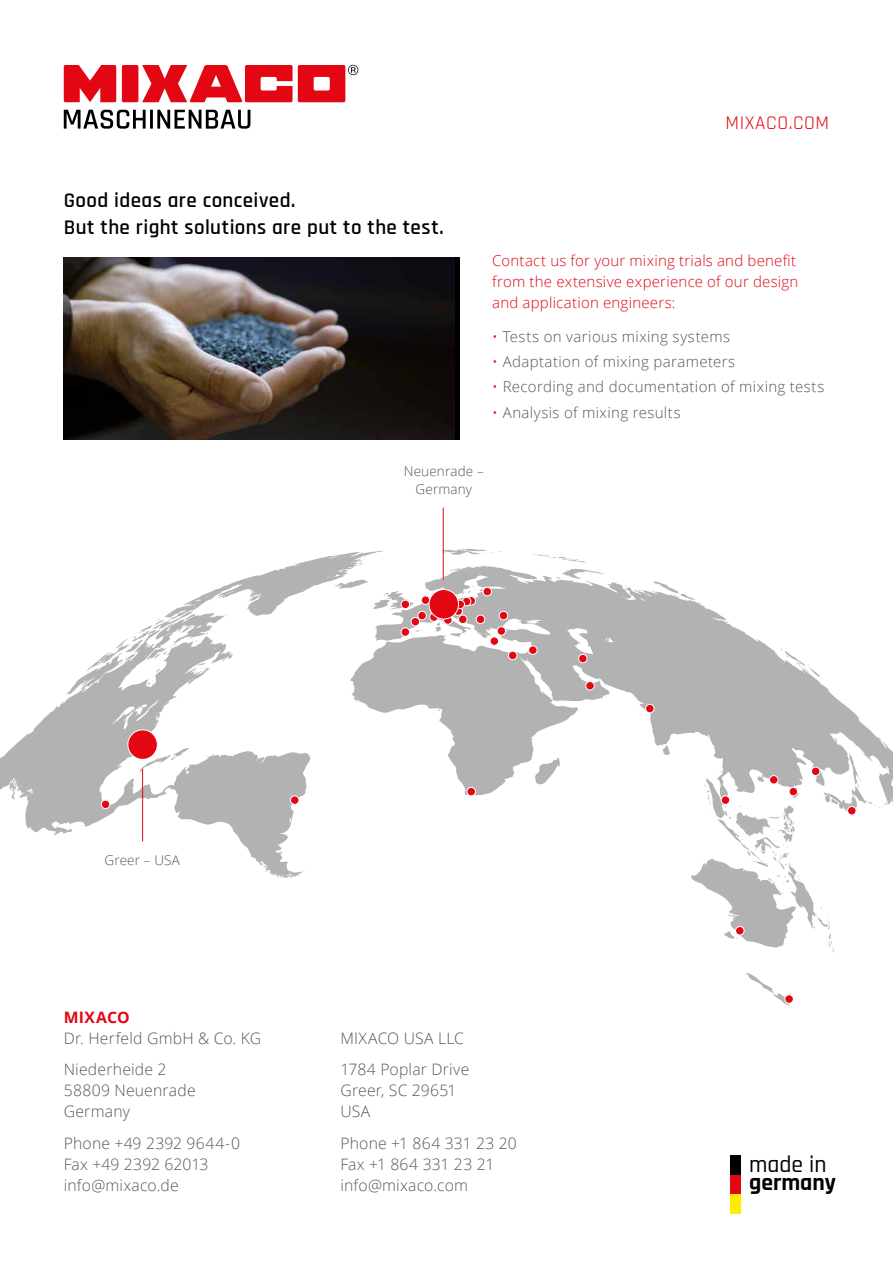
<style>
.page{position:relative;width:893px;height:1263px;background:#fff}
.page>*{position:absolute;margin:0;border:0;box-sizing:border-box;transform-origin:0 0}
.t1{font:700 23.7px "Rajdhani";color:#000}
.t2{font:500 23.7px "Rajdhani";color:#000}
.t3{font:600 21px/27px "Rajdhani";letter-spacing:.02em;color:#000}
.t4{font:19.5px "Rajdhani";letter-spacing:.03em;color:#e30613}
.t5{font:300 15.75px/21px "Open Sans";letter-spacing:.015em;color:#575756}
.t6{font:700 15.75px "Open Sans";letter-spacing:.015em;color:#e30613}
.t7{font:300 15px "Open Sans";letter-spacing:.025em;color:#575756}
.t8{font:300 15px/21px "Open Sans";letter-spacing:.015em;color:#e30613}
.t9{font:300 13.5px/18px "Open Sans";letter-spacing:.01em;color:#575756;text-align:center}
.s1{color:#e30613}
</style>
<div class="page">
<svg style="left:0;top:549px;width:893px;height:457px"></svg>
<div style="left:128px;top:730px;width:29px;height:29px;background:#e30613;border-radius:50%"></div>
<div style="left:127px;top:729px;width:31px;height:31px;border:1px solid #fff;border-radius:50%"></div>
<div style="left:785px;top:995px;width:8px;height:8px;background:#e30613;border-radius:50%"></div>
<div style="left:784px;top:994px;width:10px;height:10px;border:1px solid #fff;border-radius:50%"></div>
<div style="left:721px;top:796px;width:9px;height:8px;background:#e30613;border-radius:50%"></div>
<div style="left:721px;top:795px;width:9px;height:10px;border:1px solid #fff;border-radius:50%"></div>
<div style="left:769px;top:775px;width:9px;height:9px;background:#e30613;border-radius:50%"></div>
<div style="left:769px;top:775px;width:9px;height:9px;border:1px solid #fff;border-radius:50%"></div>
<div style="left:789px;top:787px;width:9px;height:9px;background:#e30613;border-radius:50%"></div>
<div style="left:789px;top:787px;width:9px;height:9px;border:1px solid #fff;border-radius:50%"></div>
<div style="left:847px;top:806px;width:9px;height:9px;background:#e30613;border-radius:50%"></div>
<div style="left:847px;top:806px;width:9px;height:9px;border:1px solid #fff;border-radius:50%"></div>
<div style="left:811px;top:767px;width:9px;height:8px;background:#e30613;border-radius:50%"></div>
<div style="left:811px;top:767px;width:9px;height:9px;border:1px solid #fff;border-radius:50%"></div>
<div style="left:736px;top:926px;width:8px;height:9px;background:#e30613;border-radius:50%"></div>
<div style="left:735px;top:926px;width:9px;height:9px;border:1px solid #fff;border-radius:50%"></div>
<div style="left:646px;top:704px;width:8px;height:9px;background:#e30613;border-radius:50%"></div>
<div style="left:645px;top:704px;width:9px;height:9px;border:1px solid #fff;border-radius:50%"></div>
<div style="left:467px;top:787px;width:8px;height:9px;background:#e30613;border-radius:50%"></div>
<div style="left:467px;top:787px;width:9px;height:9px;border:1px solid #fff;border-radius:50%"></div>
<div style="left:290px;top:796px;width:9px;height:8px;background:#e30613;border-radius:50%"></div>
<div style="left:290px;top:795px;width:9px;height:10px;border:1px solid #fff;border-radius:50%"></div>
<div style="left:101px;top:800px;width:9px;height:9px;background:#e30613;border-radius:50%"></div>
<div style="left:101px;top:800px;width:9px;height:9px;border:1px solid #fff;border-radius:50%"></div>
<div style="left:401px;top:600px;width:9px;height:9px;background:#e30613;border-radius:50%"></div>
<div style="left:401px;top:600px;width:9px;height:9px;border:1px solid #fff;border-radius:50%"></div>
<div style="left:508px;top:651px;width:9px;height:9px;background:#e30613;border-radius:50%"></div>
<div style="left:508px;top:651px;width:9px;height:9px;border:1px solid #fff;border-radius:50%"></div>
<div style="left:529px;top:646px;width:8px;height:8px;background:#e30613;border-radius:50%"></div>
<div style="left:528px;top:645px;width:9px;height:10px;border:1px solid #fff;border-radius:50%"></div>
<div style="left:579px;top:654px;width:8px;height:9px;background:#e30613;border-radius:50%"></div>
<div style="left:578px;top:654px;width:9px;height:9px;border:1px solid #fff;border-radius:50%"></div>
<div style="left:421px;top:596px;width:9px;height:8px;background:#e30613;border-radius:50%"></div>
<div style="left:421px;top:595px;width:9px;height:10px;border:1px solid #fff;border-radius:50%"></div>
<div style="left:401px;top:628px;width:9px;height:8px;background:#e30613;border-radius:50%"></div>
<div style="left:401px;top:627px;width:9px;height:10px;border:1px solid #fff;border-radius:50%"></div>
<div style="left:497px;top:627px;width:9px;height:8px;background:#e30613;border-radius:50%"></div>
<div style="left:497px;top:626px;width:9px;height:10px;border:1px solid #fff;border-radius:50%"></div>
<svg style="left:444px;top:616px;width:8px;height:8px"></svg>
<div style="left:443px;top:615px;width:9px;height:10px;border:1px solid #fff;border-radius:50%"></div>
<div style="left:411px;top:617px;width:9px;height:9px;background:#e30613;border-radius:50%"></div>
<div style="left:411px;top:617px;width:9px;height:9px;border:1px solid #fff;border-radius:50%"></div>
<div style="left:418px;top:611px;width:8px;height:9px;background:#e30613;border-radius:50%"></div>
<div style="left:417px;top:611px;width:10px;height:9px;border:1px solid #fff;border-radius:50%"></div>
<svg style="left:430px;top:613px;width:8px;height:8px"></svg>
<div style="left:429px;top:612px;width:9px;height:10px;border:1px solid #fff;border-radius:50%"></div>
<div style="left:459px;top:615px;width:8px;height:9px;background:#e30613;border-radius:50%"></div>
<div style="left:458px;top:615px;width:9px;height:9px;border:1px solid #fff;border-radius:50%"></div>
<svg style="left:454px;top:607px;width:8px;height:8px"></svg>
<div style="left:453px;top:606px;width:10px;height:10px;border:1px solid #fff;border-radius:50%"></div>
<div style="left:476px;top:615px;width:9px;height:9px;background:#e30613;border-radius:50%"></div>
<div style="left:476px;top:615px;width:9px;height:9px;border:1px solid #fff;border-radius:50%"></div>
<div style="left:499px;top:611px;width:9px;height:9px;background:#e30613;border-radius:50%"></div>
<div style="left:499px;top:611px;width:9px;height:9px;border:1px solid #fff;border-radius:50%"></div>
<div style="left:483px;top:587px;width:8px;height:9px;background:#e30613;border-radius:50%"></div>
<div style="left:483px;top:587px;width:9px;height:9px;border:1px solid #fff;border-radius:50%"></div>
<svg style="left:467px;top:597px;width:8px;height:8px"></svg>
<div style="left:467px;top:596px;width:9px;height:9px;border:1px solid #fff;border-radius:50%"></div>
<div style="left:462px;top:597px;width:9px;height:9px;background:#e30613;border-radius:50%"></div>
<div style="left:462px;top:597px;width:9px;height:9px;border:1px solid #fff;border-radius:50%"></div>
<div style="left:456px;top:600px;width:9px;height:9px;background:#e30613;border-radius:50%"></div>
<div style="left:456px;top:600px;width:9px;height:9px;border:1px solid #fff;border-radius:50%"></div>
<div style="left:429px;top:589px;width:30px;height:30px;background:#e30613;border-radius:50%"></div>
<div style="left:429px;top:589px;width:30px;height:30px;border:1px solid #fff;border-radius:50%"></div>
<div style="left:730px;top:1156px;width:11px;height:19px;background:#000"></div>
<div style="left:730px;top:1175px;width:11px;height:19px;background:#e30613"></div>
<div style="left:730px;top:1194px;width:11px;height:19px;background:#ffed00"></div>
<hr style="left:142px;top:769px;width:1px;height:72px;background:#e30613">
<hr style="left:443px;top:508px;width:1px;height:72px;background:#e30613">
<div style="left:122px;top:65px;width:16px;height:37px;background:#e30613;border-radius:2px"></div>
<svg style="left:64px;top:65px;width:52px;height:37px;background:#e72f3a"></svg>
<svg style="left:142px;top:65px;width:216px;height:37px"></svg>
<svg style="left:64px;top:110px;width:82px;height:19px"></svg>
<hr style="left:150px;top:110px;width:3px;height:19px;background:#000">
<svg style="left:157px;top:110px;width:93px;height:19px"></svg>
<div style="left:586px;top:681px;width:8px;height:9px;background:#e30613;border-radius:50%"></div>
<div style="left:585px;top:681px;width:10px;height:9px;border:1px solid #fff;border-radius:50%"></div>
<div style="left:490px;top:637px;width:9px;height:8px;background:#e30613;border-radius:50%"></div>
<div style="left:490px;top:636px;width:9px;height:10px;border:1px solid #fff;border-radius:50%"></div>
<img style="left:64px;top:258px;width:395px;height:181px">
<p class="t4" style="left:726px;top:111px;width:105px">MIXACO.COM</p>
<h2 class="t3" style="left:64px;top:188px;width:381px">Good ideas are conceived.<br>But the right solutions are put to the test.</h2>
<p class="t8" style="left:492px;top:250px;width:308px">Contact us for your mixing trials and benefit from the extensive experience of our design and application engineers:</p>
<p class="t7" style="left:492px;top:326px;width:239px"><span class="s1">•</span> Tests on various mixing systems</p>
<p class="t7" style="left:492px;top:351px;width:245px"><span class="s1">•</span> Adaptation of mixing parameters</p>
<p class="t7" style="left:492px;top:377px;width:334px"><span class="s1">•</span> Recording and documentation of mixing tests</p>
<p class="t7" style="left:492px;top:402px;width:190px"><span class="s1">•</span> Analysis of mixing results</p>
<p class="t9" style="left:404px;top:462px;width:81px">Neuenrade –<br>Germany</p>
<p class="t9" style="left:104px;top:850px;width:77px">Greer – USA</p>
<p class="t6" style="left:64px;top:1006px;width:67px">MIXACO</p>
<p class="t5" style="left:64px;top:1022px;width:199px;line-height:31.5px">Dr. Herfeld GmbH &amp; Co. KG<br>Niederheide 2</p>
<p class="t5" style="left:64px;top:1079px;width:133px">58809 Neuenrade<br>Germany</p>
<p class="t5" style="left:64px;top:1132px;width:178px">Phone +49 2392 9644-0<br>Fax +49 2392 62013 info@mixaco.de</p>
<p class="t5" style="left:340px;top:1022px;width:130px;line-height:31.5px">MIXACO USA LLC<br>1784 Poplar Drive</p>
<p class="t5" style="left:340px;top:1079px;width:117px">Greer, SC 29651<br>USA</p>
<p class="t5" style="left:340px;top:1132px;width:178px">Phone +1 864 331 23 20<br>Fax +1 864 331 23 21 info@mixaco.com</p>
<h1 class="t2" style="left:749px;top:1151px;width:79px">made in</h1>
<h1 class="t1" style="left:749px;top:1168px;width:88px">germany</h1>
</div>
